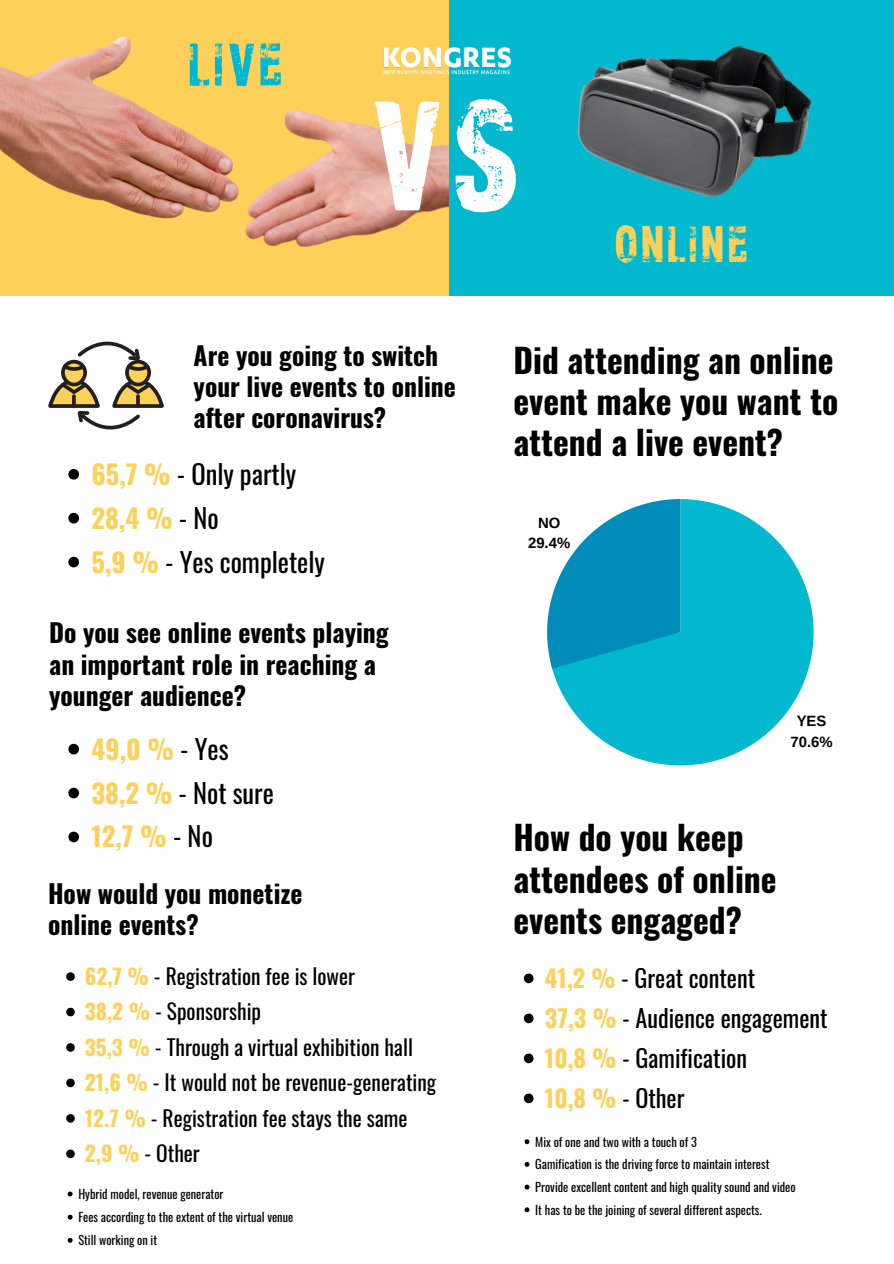
<style>
.page{position:relative;width:894px;height:1264px;background:#fff}
.page>*{position:absolute;margin:0;border:0;box-sizing:border-box;transform-origin:0 0}
.t1{font:148.5px "CF Xerography Demo";color:#fff}
.t2{font:57.75px "CF Xerography Demo";color:#02b8ce}
.t3{font:49.05px "CF Xerography Demo";letter-spacing:.075em;color:#fdd05a}
.t4{font:700 33.45px/41.1px "Oswald";color:#000}
.t5{font:26.55px/44px "Oswald";color:#000}
.t6{font:700 26.55px/44px "Oswald";color:#fdd05a}
.t7{font:700 25.5px/31.3px "Oswald";color:#000}
.t8{font:24.15px/40px "Oswald";color:#000}
.t9{font:21.45px/35.4px "Oswald";color:#000}
.t10{font:700 14.85px/20.5px "Arimo";color:#000;text-align:center}
.t11{font:12.3px/22.6px "Oswald";color:#000}
.s1{font-weight:700;color:#fdd05a}
.s2{font-weight:400;color:#000}
</style>
<div class="page">
<div style="left:0;top:0;width:464px;height:296px;background:#fdd05a"></div>
<img style="left:0;top:36px;width:448px;height:211px">
<div style="left:448px;top:0;width:445px;height:296px;background:#02b8ce"></div>
<img style="left:577px;top:46px;width:235px;height:151px">
<img style="left:372px;top:34px;width:140px;height:52px">
<svg style="left:68px;top:743px;width:11px;height:11px"></svg>
<svg style="left:68px;top:787px;width:11px;height:11px"></svg>
<svg style="left:68px;top:831px;width:11px;height:11px"></svg>
<svg style="left:48px;top:341px;width:116px;height:88px"></svg>
<svg style="left:68px;top:469px;width:11px;height:10px"></svg>
<svg style="left:68px;top:513px;width:11px;height:10px"></svg>
<svg style="left:68px;top:557px;width:11px;height:10px"></svg>
<svg style="left:66px;top:972px;width:9px;height:8px"></svg>
<svg style="left:66px;top:1007px;width:9px;height:9px"></svg>
<svg style="left:66px;top:1043px;width:9px;height:8px"></svg>
<svg style="left:66px;top:1078px;width:9px;height:9px"></svg>
<svg style="left:66px;top:1114px;width:9px;height:8px"></svg>
<svg style="left:66px;top:1149px;width:9px;height:9px"></svg>
<svg style="left:68px;top:1191px;width:5px;height:5px"></svg>
<svg style="left:68px;top:1214px;width:5px;height:5px"></svg>
<svg style="left:68px;top:1237px;width:5px;height:5px"></svg>
<svg style="left:552px;top:499px;width:261px;height:266px;fill:#02b8ce"></svg>
<svg style="left:547px;top:499px;width:134px;height:169px"></svg>
<svg style="left:523px;top:973px;width:10px;height:10px"></svg>
<svg style="left:523px;top:1013px;width:10px;height:10px"></svg>
<svg style="left:523px;top:1053px;width:10px;height:10px"></svg>
<svg style="left:523px;top:1093px;width:10px;height:10px"></svg>
<svg style="left:524px;top:1139px;width:5px;height:5px"></svg>
<svg style="left:524px;top:1162px;width:5px;height:4px"></svg>
<svg style="left:524px;top:1184px;width:5px;height:5px"></svg>
<svg style="left:524px;top:1207px;width:5px;height:5px"></svg>
<h2 class="t2" style="left:188px;top:39px;width:94px">LIVE</h2>
<h1 class="t1" style="left:371px;top:90px;width:145px">VS</h1>
<h3 class="t3" style="left:614px;top:223px;width:133px">ONLINE</h3>
<h3 class="t7" style="left:193px;top:338px;width:263px">Are you going to switch your live events to online after coronavirus?</h3>
<h3 class="t5" style="left:91px;top:451px;width:235px"><span class="s1">65,7 %</span> - Only partly<br><span class="s1">28,4 %</span> - No<br><span class="s1">5,9 %</span> - Yes completely</h3>
<h3 class="t7" style="left:49px;top:616px;width:341px">Do you see online events playing an important role in reaching a younger audience?</h3>
<h3 class="t6" style="left:91px;top:725px;width:184px">49,0 % <span class="s2">- Yes<br></span>38,2 % <span class="s2">- Not sure<br></span>12,7 % <span class="s2">- No</span></h3>
<h3 class="t7" style="left:48px;top:876px;width:256px">How would you monetize online events?</h3>
<h3 class="t9" style="left:85px;top:957px;width:353px"><span class="s1">62,7 %</span> - Registration fee is lower<br><span class="s1">38,2 %</span> - Sponsorship<br><span class="s1">35,3 %</span> - Through a virtual exhibition hall<br><span class="s1">21,6 %</span> - It would not be revenue-generating<br><span class="s1">12.7 %</span> - Registration fee stays the same<br><span class="s1">2,9 %</span> - Other</h3>
<p class="t11" style="left:78px;top:1181px;width:216px;line-height:23.1px">Hybrid model, revenue generator<br>Fees according to the extent of the virtual venue<br>Still working on it</p>
<h3 class="t4" style="left:513px;top:338px;width:326px">Did attending an online event make you want to attend a live event?</h3>
<p class="t10" style="left:528px;top:512px;width:44px">NO<br>29.4%</p>
<p class="t10" style="left:790px;top:710px;width:44px">YES<br>70.6%</p>
<h3 class="t4" style="left:513px;top:815px;width:264px">How do you keep attendees of online events engaged?</h3>
<h3 class="t8" style="left:545px;top:956px;width:284px"><span class="s1">41,2 %</span> - Great content<br><span class="s1">37,3 %</span> - Audience engagement<br><span class="s1">10,8 %</span> - Gamification<br><span class="s1">10,8 %</span> - Other</h3>
<p class="t11" style="left:535px;top:1129px;width:262px">Mix of one and two with a touch of 3<br>Gamification is the driving force to maintain interest Provide excellent content and high quality sound and video It has to be the joining of several different aspects.</p>
</div>
